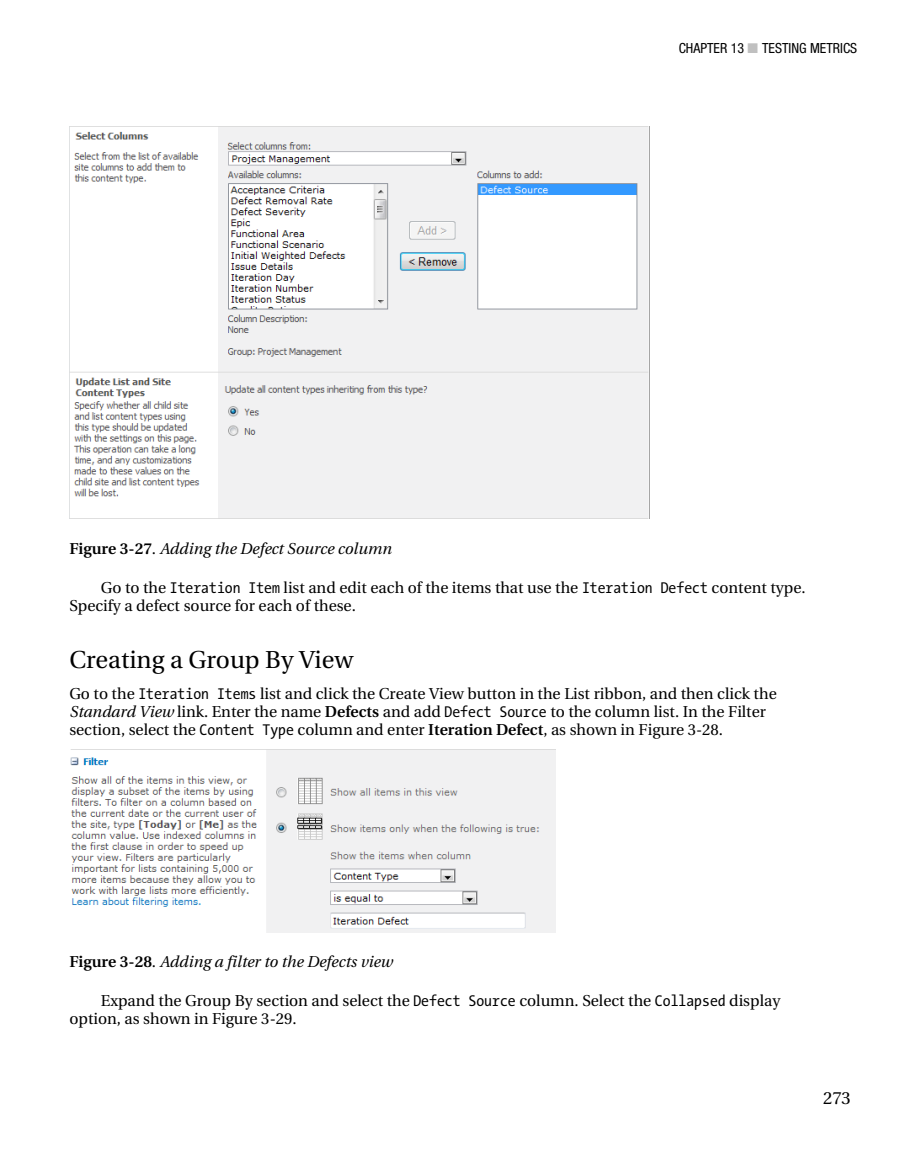
<style>
.page{position:relative;width:914px;height:1166px;background:#fff}
.page>*{position:absolute;margin:0;border:0;box-sizing:border-box;transform-origin:0 0}
.t1{font:24.5px "Utopia";color:#000}
.t2{font:17.5px "Utopia";color:#000}
.t3{font:15.75px/18px "Utopia";color:#000}
.t4{font:italic 15.75px "Utopia";color:#000}
.t5{font:condensed 14px "Helvetica Neue";color:#000}
.s1{color:#c0c0c0}
.s2{font-weight:600;font-style:normal}
.s3{font-style:normal}
.s4{font-family:"The Sans Mono Con Normal"}
.s5{font-style:italic}
.s6{font-weight:600}
</style>
<div class="page">
<img style="left:69px;top:126px;width:580px;height:392px">
<img style="left:70px;top:749px;width:485px;height:183px">
<p class="t5" style="left:678px;top:40px;width:180px">CHAPTER 13 <span class="s1">■</span> TESTING METRICS</p>
<p class="t4" style="left:69px;top:542px;width:324px"><span class="s2">Figure 3-27</span><span class="s3">.</span> Adding the Defect Source column</p>
<p class="t3" style="left:69px;top:580px;width:738px;text-indent:32px">Go to the <span class="s4">Iteration Item</span> list and edit each of the items that use the <span class="s4">Iteration Defect</span> content type.<br>Specify a defect source for each of these.</p>
<p class="t1" style="left:69px;top:650px;width:285px">Creating a Group By View</p>
<p class="t3" style="left:69px;top:685px;width:709px">Go to the <span class="s4">Iteration Items</span> list and click the Create View button in the List ribbon, and then click the<br><span class="s5">Standard View</span> link. Enter the name <span class="s6">Defects</span> and add <span class="s4">Defect Source</span> to the column list. In the Filter section, select the <span class="s4">Content Type</span> column and enter <span class="s6">Iteration Defect</span>, as shown in Figure 3-28.</p>
<p class="t4" style="left:69px;top:955px;width:325px"><span class="s2">Figure 3-28</span><span class="s3">.</span> Adding a filter to the Defects view</p>
<p class="t3" style="left:69px;top:993px;width:712px;text-indent:32px">Expand the Group By section and select the <span class="s4">Defect Source</span> column. Select the <span class="s4">Collapsed</span> display option, as shown in Figure 3-29.</p>
<p class="t2" style="left:823px;top:1091px;width:29px">273</p>
</div>
